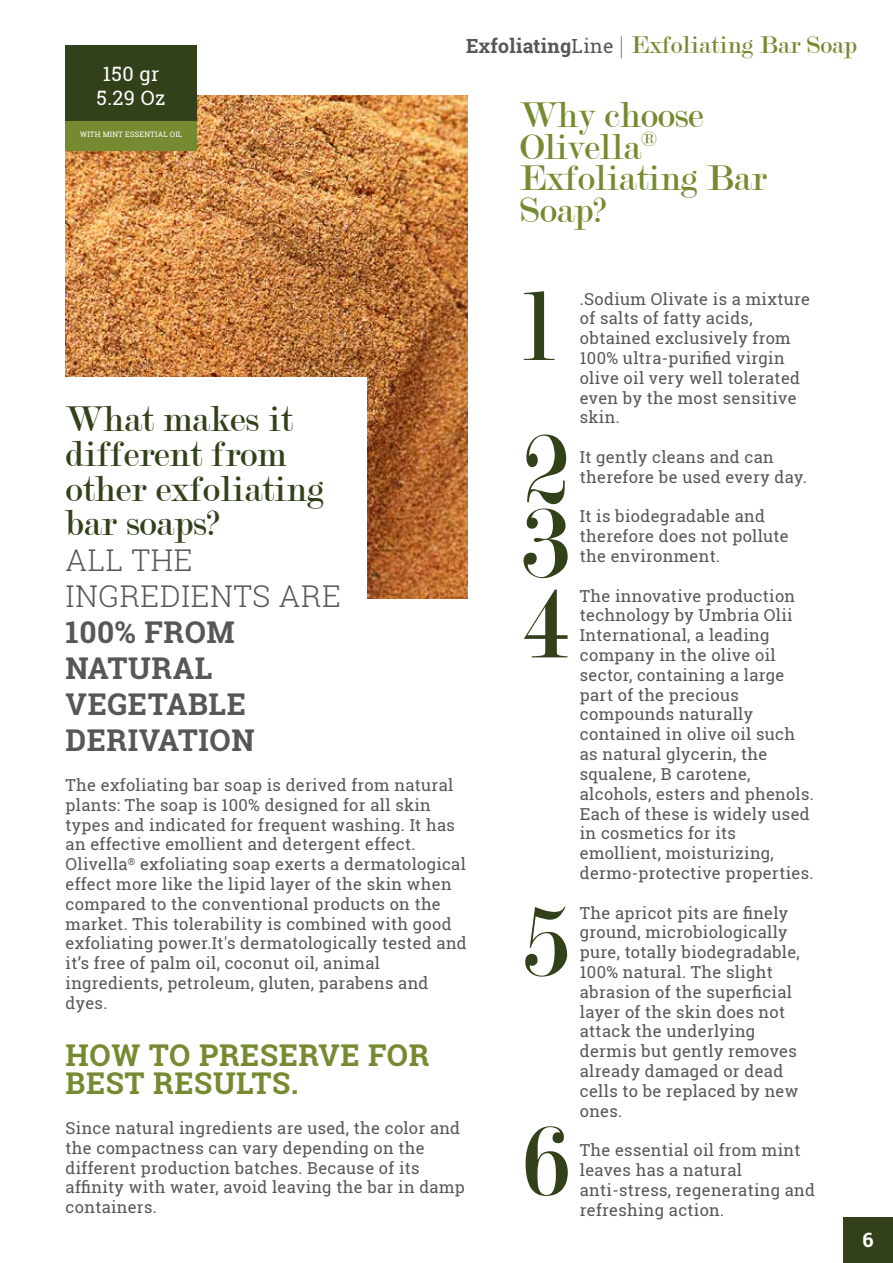
<style>
.page{position:relative;width:893px;height:1263px;background:#fff}
.page>*{position:absolute;margin:0;border:0;box-sizing:border-box;transform-origin:0 0}
.t1{font:105.3px/143.2px "Modern";color:#33411b}
.t2{font:38.4px/35px "Modern";color:#33411b}
.t3{font:38.4px/31.5px "Modern";letter-spacing:-.005em;color:#768b31}
.t4{font:700 30px/36px "Roboto Slab";letter-spacing:.02em;color:#575756}
.t5{font:700 30px/28.5px "Roboto Slab";letter-spacing:.02em;color:#768b31}
.t6{font:300 30px/36px "Roboto Slab";letter-spacing:.02em;color:#575756}
.t7{font:26.1px "Modern";color:#768b31}
.t8{font:19.8px/23.9px "Roboto Slab";letter-spacing:.02em;color:#fff;text-align:center}
.t9{font:700 19.8px "Roboto Slab";color:#fff}
.t10{font:16.5px/19.8px "Roboto Slab";letter-spacing:.02em;color:#575756}
.t11{font:7.5px "Roboto Slab";letter-spacing:.02em;color:#fff}
.s1{font-family:"Roboto Slab";font-weight:700;font-size:19.5px;color:#575756}
.s2{font-family:"Roboto Slab";font-size:19.5px;color:#575756}
.s3{color:#575756}
</style>
<div class="page">
<img style="left:66px;top:96px;width:401px;height:502px">
<div style="left:53px;top:377px;width:313px;height:301px;background:#fff"></div>
<div style="left:844px;top:1217px;width:49px;height:46px;background:#33411b"></div>
<div style="left:66px;top:46px;width:131px;height:75px;background:#33411b"></div>
<div style="left:66px;top:121px;width:131px;height:29px;background:#768b31"></div>
<p class="t8" style="left:97px;top:62px;width:71px">150 gr<br>5.29 Oz</p>
<p class="t11" style="left:80px;top:129px;width:104px">WITH MINT ESSENTIAL OIL</p>
<h3 class="t7" style="left:466px;top:32px;width:392px"><span class="s1">Exfoliating</span><span class="s2">Line</span> <span class="s3">|</span> Exfoliating Bar Soap</h3>
<h2 class="t3" style="left:520px;top:100px;width:248px">Why choose<br>Olivella<sup>®<br></sup>Exfoliating Bar<br>Soap?</h2>
<h2 class="t2" style="left:66px;top:402px;width:260px">What makes it different from other exfoliating bar soaps?</h2>
<h3 class="t6" style="left:66px;top:542px;width:277px">ALL THE<br>INGREDIENTS ARE</h3>
<h3 class="t4" style="left:66px;top:614px;width:190px">100% FROM<br>NATURAL<br>VEGETABLE<br>DERIVATION</h3>
<p class="t10" style="left:66px;top:775px;width:403px">The exfoliating bar soap is derived from natural plants: The soap is 100% designed for all skin types and indicated for frequent washing. It has an effective emollient and detergent effect.<br>Olivella<sup>®</sup> exfoliating soap exerts a dermatological effect more like the lipid layer of the skin when compared to the conventional products on the market. This tolerability is combined with good exfoliating power.It's dermatologically tested and it’s free of palm oil, coconut oil, animal ingredients, petroleum, gluten, parabens and dyes.</p>
<h3 class="t5" style="left:66px;top:1040px;width:365px">HOW TO PRESERVE FOR<br>BEST RESULTS.</h3>
<p class="t10" style="left:66px;top:1118px;width:401px">Since natural ingredients are used, the color and the compactness can vary depending on the different production batches. Because of its affinity with water, avoid leaving the bar in damp containers.</p>
<h1 class="t1" style="left:522px;top:256px;width:49px">l<br>2</h1>
<h1 class="t1" style="left:521px;top:505px;width:49px;line-height:80.2px">3<br>4</h1>
<h1 class="t1" style="left:522px;top:834px;width:49px;line-height:219.3px">5<br>6</h1>
<p class="t10" style="left:580px;top:289px;width:232px">.Sodium Olivate is a mixture of salts of fatty acids, obtained exclusively from<br>100% ultra-purified virgin olive oil very well tolerated even by the most sensitive skin.</p>
<p class="t10" style="left:580px;top:447px;width:229px">It gently cleans and can therefore be used every day.</p>
<p class="t10" style="left:580px;top:506px;width:210px">It is biodegradable and therefore does not pollute the environment.</p>
<p class="t10" style="left:580px;top:586px;width:235px">The innovative production technology by Umbria Olii<br>International, a leading company in the olive oil sector, containing a large part of the precious compounds naturally contained in olive oil such as natural glycerin, the squalene, B carotene, alcohols, esters and phenols.<br>Each of these is widely used in cosmetics for its emollient, moisturizing, dermo-protective properties.</p>
<p class="t10" style="left:580px;top:902px;width:222px">The apricot pits are finely ground, microbiologically pure, totally biodegradable,<br>100% natural. The slight abrasion of the superficial layer of the skin does not attack the underlying dermis but gently removes already damaged or dead cells to be replaced by new ones.</p>
<p class="t10" style="left:580px;top:1140px;width:237px">The essential oil from mint leaves has a natural anti-stress, regenerating and refreshing action.</p>
<p class="t9" style="left:863px;top:1226px;width:13px">6</p>
</div>
